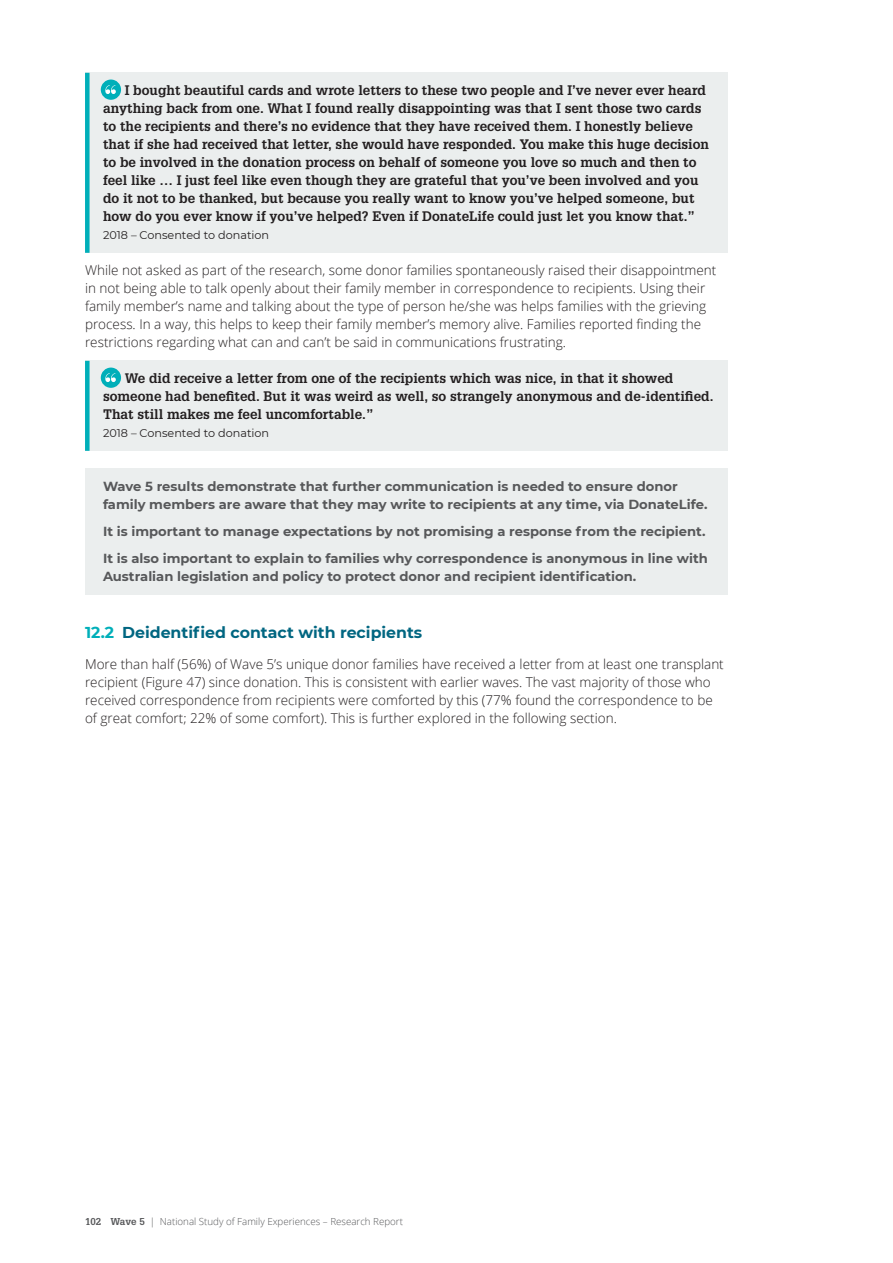
<style>
.page{position:relative;width:893px;height:1263px;background:#fff}
.page>*{position:absolute;margin:0;border:0;box-sizing:border-box;transform-origin:0 0}
.Subhead_2{font:700 15.75px "Montserrat";color:#006681}
.Quote___consented{font:700 13.5px/18px "Glypha LT Std";color:#231f20}
.Body_copy{font:300 13.5px/18px "Open Sans";color:#231f20}
.In_body_feature_2{font:700 13.2px/18px "Montserrat";color:#57585a}
.Quote___consented-2{font:11.25px "Montserrat";color:#231f20}
.t1{font:300 9.75px "Open Sans";color:#57585a}
.s1{color:#00afb9}
.s2{font-family:"Glypha LT Std";font-weight:700}
</style>
<div class="page">
<div style="left:85px;top:73px;width:642px;height:180px;background:#ebeeee"></div>
<div style="left:85px;top:73px;width:5px;height:180px;background:#00afb9"></div>
<div style="left:85px;top:361px;width:642px;height:90px;background:#ebeeee"></div>
<div style="left:85px;top:361px;width:5px;height:90px;background:#00afb9"></div>
<div style="left:85px;top:469px;width:642px;height:54px;background:#ebeeee"></div>
<div style="left:85px;top:514px;width:642px;height:36px;background:#ebeeee"></div>
<div style="left:85px;top:541px;width:642px;height:54px;background:#ebeeee"></div>
<div style="left:101px;top:80px;width:20px;height:20px;background:#00afb9;border-radius:50%"></div>
<svg style="left:105px;top:85px;width:11px;height:9px"></svg>
<div style="left:101px;top:368px;width:20px;height:20px;background:#00afb9;border-radius:50%"></div>
<svg style="left:105px;top:373px;width:11px;height:9px"></svg>
<p class="Quote___consented" style="left:103px;top:81px;width:607px;text-indent:22px">I bought beautiful cards and wrote letters to these two people and I’ve never ever heard anything back from one. What I found really disappointing was that I sent those two cards to the recipients and there’s no evidence that they have received them. I honestly believe that if she had received that letter, she would have responded. You make this huge decision to be involved in the donation process on behalf of someone you love so much and then to feel like … I just feel like even though they are grateful that you’ve been involved and you do it not to be thanked, but because you really want to know you’ve helped someone, but how do you ever know if you’ve helped? Even if DonateLife could just let you know that.”</p>
<p class="Quote___consented-2" style="left:103px;top:228px;width:168px">2018 – Consented to donation</p>
<p class="Body_copy" style="left:85px;top:261px;width:633px">While not asked as part of the research, some donor families spontaneously raised their disappointment in not being able to talk openly about their family member in correspondence to recipients. Using their family member’s name and talking about the type of person he/she was helps families with the grieving process. In a way, this helps to keep their family member’s memory alive. Families reported finding the restrictions regarding what can and can’t be said in communications frustrating.</p>
<p class="Quote___consented" style="left:103px;top:369px;width:612px;text-indent:22px">We did receive a letter from one of the recipients which was nice, in that it showed someone had benefited. But it was weird as well, so strangely anonymous and de-identified.<br>That still makes me feel uncomfortable.”</p>
<p class="Quote___consented-2" style="left:103px;top:426px;width:168px">2018 – Consented to donation</p>
<p class="In_body_feature_2" style="left:103px;top:477px;width:606px">Wave 5 results demonstrate that further communication is needed to ensure donor family members are aware that they may write to recipients at any time, via DonateLife.</p>
<p class="In_body_feature_2" style="left:103px;top:522px;width:604px">It is important to manage expectations by not promising a response from the recipient.</p>
<p class="In_body_feature_2" style="left:103px;top:549px;width:606px">It is also important to explain to families why correspondence is anonymous in line with<br>Australian legislation and policy to protect donor and recipient identification.</p>
<p class="Subhead_2" style="left:85px;top:621px;width:339px"><span class="s1">12.2</span> Deidentified contact with recipients</p>
<p class="Body_copy" style="left:85px;top:655px;width:640px">More than half (56%) of Wave 5’s unique donor families have received a letter from at least one transplant recipient (Figure 47) since donation. This is consistent with earlier waves. The vast majority of those who received correspondence from recipients were comforted by this (77% found the correspondence to be of great comfort; 22% of some comfort). This is further explored in the following section.</p>
<p class="t1" style="left:85px;top:1215px;width:319px"><span class="s2">102 Wave 5</span> | National Study of Family Experiences – Research Report</p>
</div>
